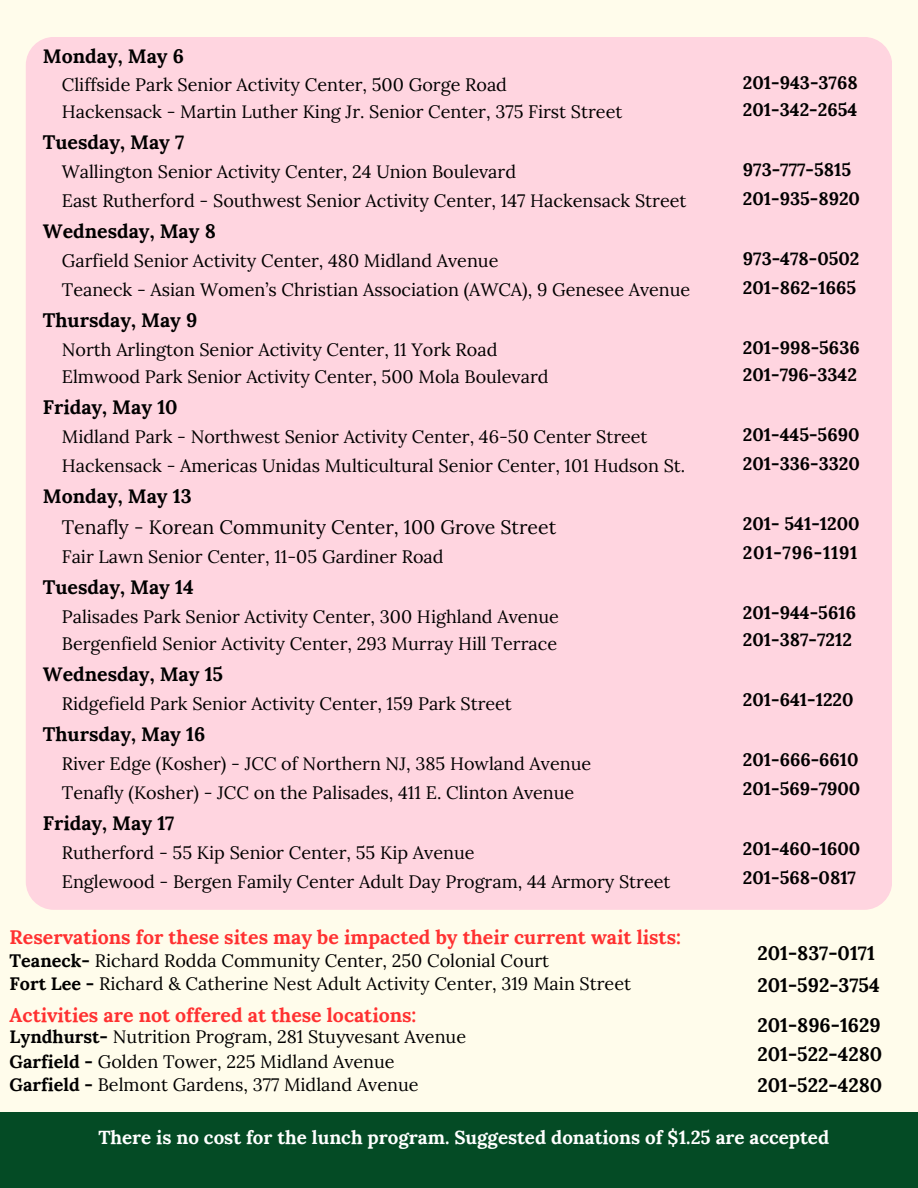
<style>
.page{position:relative;width:918px;height:1188px;background:#fffceb}
.page>*{position:absolute;margin:0;border:0;box-sizing:border-box;transform-origin:0 0}
.t1{font:700 19.5px "Lora";color:#000}
.t2{font:700 19.5px "Lora";color:#ff3131}
.t3{font:19.5px "Lora";color:#000}
.t4{font:700 18.75px "Lora";color:#fff}
.t5{font:18px "Lora";color:#000}
.t6{font:700 18px "Lora";color:#000}
.t7{font:700 18px "Lora";letter-spacing:.04em;color:#000}
.s1{font-weight:700}
</style>
<div class="page">
<div style="left:0;top:1113px;width:918px;height:75px;background:#044b25"></div>
<div style="left:26px;top:37px;width:866px;height:873px;background:#ffd5e0;border-radius:28px"></div>
<h1 class="t1" style="left:43px;top:43px;width:143px">Monday, May 6</h1>
<p class="t5" style="left:62px;top:73px;width:447px">Cliffside Park Senior Activity Center, 500 Gorge Road</p>
<p class="t5" style="left:62px;top:100px;width:562px">Hackensack - Martin Luther King Jr. Senior Center, 375 First Street</p>
<h1 class="t1" style="left:43px;top:130px;width:143px">Tuesday, May 7</h1>
<p class="t5" style="left:62px;top:160px;width:456px">Wallington Senior Activity Center, 24 Union Boulevard</p>
<p class="t5" style="left:62px;top:189px;width:626px">East Rutherford - Southwest Senior Activity Center, 147 Hackensack Street</p>
<h1 class="t1" style="left:43px;top:219px;width:175px">Wednesday, May 8</h1>
<p class="t5" style="left:62px;top:249px;width:438px">Garfield Senior Activity Center, 480 Midland Avenue</p>
<p class="t5" style="left:62px;top:278px;width:630px">Teaneck - Asian Women’s Christian Association (AWCA), 9 Genesee Avenue</p>
<h1 class="t1" style="left:43px;top:308px;width:156px">Thursday, May 9</h1>
<p class="t5" style="left:62px;top:338px;width:437px">North Arlington Senior Activity Center, 11 York Road</p>
<p class="t5" style="left:62px;top:365px;width:488px">Elmwood Park Senior Activity Center, 500 Mola Boulevard</p>
<h1 class="t1" style="left:43px;top:395px;width:136px">Friday, May 10</h1>
<p class="t5" style="left:62px;top:425px;width:587px">Midland Park - Northwest Senior Activity Center, 46-50 Center Street</p>
<p class="t5" style="left:62px;top:454px;width:625px">Hackensack - Americas Unidas Multicultural Senior Center, 101 Hudson St.</p>
<h1 class="t1" style="left:43px;top:484px;width:150px">Monday, May 13</h1>
<p class="t3" style="left:62px;top:515px;width:496px">Tenafly - Korean Community Center, 100 Grove Street</p>
<p class="t5" style="left:62px;top:545px;width:383px">Fair Lawn Senior Center, 11-05 Gardiner Road</p>
<h1 class="t1" style="left:43px;top:575px;width:152px">Tuesday, May 14</h1>
<p class="t5" style="left:62px;top:605px;width:499px">Palisades Park Senior Activity Center, 300 Highland Avenue</p>
<p class="t5" style="left:62px;top:632px;width:497px">Bergenfield Senior Activity Center, 293 Murray Hill Terrace</p>
<h1 class="t1" style="left:43px;top:662px;width:182px">Wednesday, May 15</h1>
<p class="t5" style="left:62px;top:692px;width:452px">Ridgefield Park Senior Activity Center, 159 Park Street</p>
<h1 class="t1" style="left:43px;top:722px;width:164px">Thursday, May 16</h1>
<p class="t5" style="left:62px;top:752px;width:531px">River Edge (Kosher) - JCC of Northern NJ, 385 Howland Avenue</p>
<p class="t5" style="left:62px;top:781px;width:514px">Tenafly (Kosher) - JCC on the Palisades, 411 E. Clinton Avenue</p>
<h1 class="t1" style="left:43px;top:811px;width:133px">Friday, May 17</h1>
<p class="t5" style="left:62px;top:841px;width:414px">Rutherford - 55 Kip Senior Center, 55 Kip Avenue</p>
<p class="t5" style="left:62px;top:870px;width:610px">Englewood - Bergen Family Center Adult Day Program, 44 Armory Street</p>
<h1 class="t2" style="left:10px;top:924px;width:673px">Reservations for these sites may be impacted by their current wait lists:</h1>
<h1 class="t5" style="left:10px;top:972px;width:623px"><span class="s1">Fort Lee -</span> Richard &amp; Catherine Nest Adult Activity Center, 319 Main Street</h1>
<p class="t5" style="left:10px;top:949px;width:541px"><span class="s1">Teaneck-</span> Richard Rodda Community Center, 250 Colonial Court</p>
<h1 class="t2" style="left:10px;top:1003px;width:408px">Activities are not offered at these locations:</h1>
<h1 class="t5" style="left:10px;top:1025px;width:458px"><span class="s1">Lyndhurst-</span> Nutrition Program, 281 Stuyvesant Avenue</h1>
<h1 class="t5" style="left:10px;top:1050px;width:387px"><span class="s1">Garfield -</span> Golden Tower, 225 Midland Avenue</h1>
<h1 class="t5" style="left:10px;top:1073px;width:410px"><span class="s1">Garfield -</span> Belmont Gardens, 377 Midland Avenue</h1>
<h1 class="t6" style="left:743px;top:71px;width:116px">201-943-3768</h1>
<h1 class="t6" style="left:743px;top:98px;width:116px">201-342-2654</h1>
<h1 class="t6" style="left:743px;top:158px;width:110px">973-777-5815</h1>
<h1 class="t6" style="left:743px;top:187px;width:119px">201-935-8920</h1>
<h1 class="t6" style="left:743px;top:247px;width:118px">973-478-0502</h1>
<h1 class="t6" style="left:743px;top:276px;width:115px">201-862-1665</h1>
<h1 class="t6" style="left:743px;top:336px;width:118px">201-998-5636</h1>
<h1 class="t6" style="left:743px;top:363px;width:116px">201-796-3342</h1>
<h1 class="t6" style="left:743px;top:423px;width:118px">201-445-5690</h1>
<h1 class="t6" style="left:743px;top:452px;width:119px">201-336-3320</h1>
<h1 class="t6" style="left:743px;top:512px;width:118px">201- 541-1200</h1>
<h1 class="t7" style="left:743px;top:541px;width:116px">201-796-1191</h1>
<h1 class="t6" style="left:743px;top:601px;width:115px">201-944-5616</h1>
<h1 class="t6" style="left:743px;top:627px;width:111px">201-387-7212</h1>
<h1 class="t6" style="left:743px;top:687px;width:112px">201-641-1220</h1>
<h1 class="t6" style="left:743px;top:747px;width:117px">201-666-6610</h1>
<p class="t6" style="left:743px;top:777px;width:119px">201-569-7900</p>
<h1 class="t6" style="left:743px;top:837px;width:119px">201-460-1600</h1>
<p class="t6" style="left:743px;top:866px;width:115px">201-568-0817</p>
<h1 class="t1" style="left:757px;top:941px;width:119px">201-837-0171</h1>
<h1 class="t1" style="left:757px;top:972px;width:124px">201-592-3754</h1>
<p class="t1" style="left:757px;top:1013px;width:125px">201-896-1629</p>
<h1 class="t1" style="left:757px;top:1041px;width:126px">201-522-4280</h1>
<p class="t1" style="left:757px;top:1072px;width:126px">201-522-4280</p>
<h1 class="t4" style="left:98px;top:1126px;width:732px">There is no cost for the lunch program. Suggested donations of $1.25 are accepted</h1>
</div>
